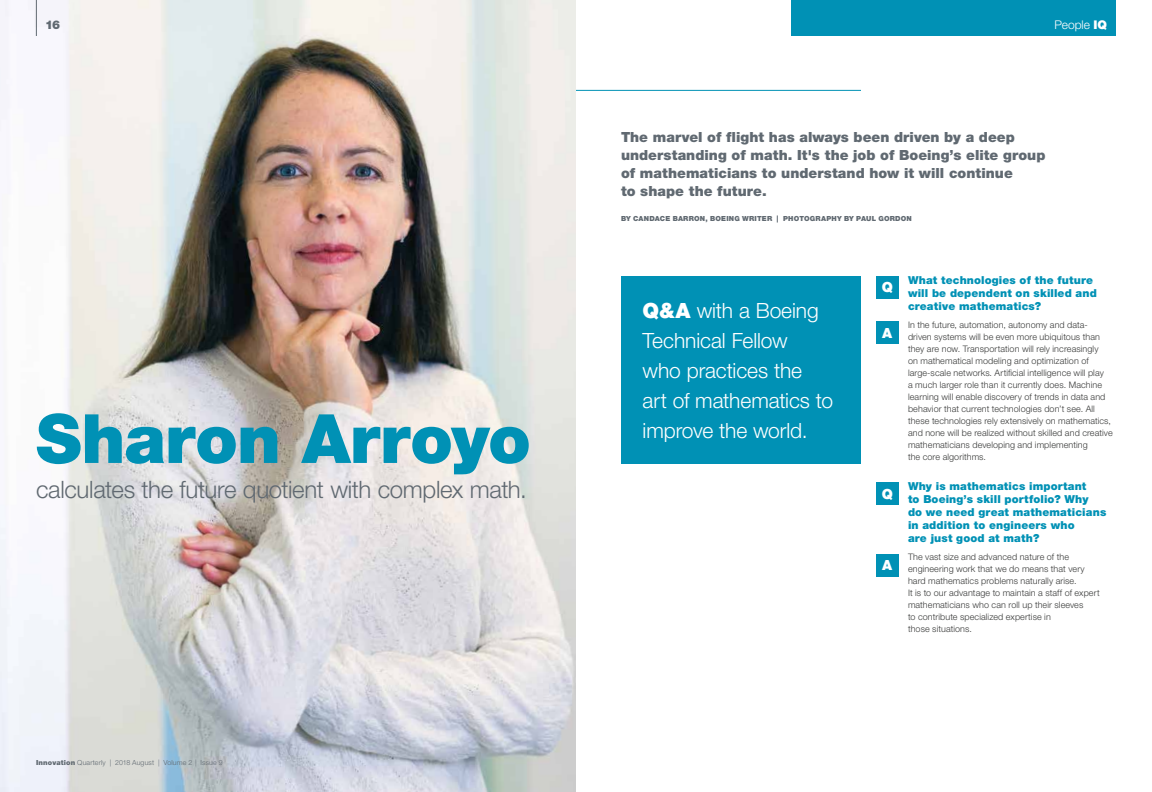
<style>
.page{position:relative;width:1152px;height:792px;background:#fff}
.page>*{position:absolute;margin:0;border:0;box-sizing:border-box;transform-origin:0 0}
.t1{font:900 68px "Helvetica Neue LT Std";letter-spacing:-.015em;color:#0091b5}
.t2{font:300 24px "Helvetica Neue LT Std";letter-spacing:-.015em;color:#606971}
.t3{font:300 21px/30px "Helvetica Neue LT Std";letter-spacing:-.005em;color:#fff}
.t4{font:900 14px/18px "Helvetica Neue LT Std";color:#606971}
.t5{font:900 14px "Helvetica Neue LT Std";color:#fff}
.t6{font:300 12px "Helvetica Neue LT Std";color:#fff}
.t7{font:900 12px "Helvetica Neue LT Std";color:#606971}
.t8{font:900 11px/13px "Helvetica Neue LT Std";letter-spacing:.01em;color:#0091b5}
.t9{font:300 9px/12px "Helvetica Neue LT Std";letter-spacing:.01em;color:#393a39}
.t10{font:900 7px "Helvetica Neue LT Std";letter-spacing:.025em;color:#606971}
.t11{font:300 7px "Helvetica Neue LT Std";letter-spacing:.02em;color:#606971}
.s1{font-weight:900}
</style>
<div class="page">
<img style="left:0;top:0;width:576px;height:792px">
<div style="left:791px;top:0;width:325px;height:36px;background:#0091b5"></div>
<div style="left:621px;top:276px;width:240px;height:188px;background:#0091b5"></div>
<hr style="left:576px;top:90px;width:285px;height:1px;background:#0091b5">
<hr style="left:36px;top:0;width:1px;height:36px;background:#606971">
<div style="left:876px;top:276px;width:22px;height:22px;background:#0091b5"></div>
<div style="left:876px;top:321px;width:22px;height:23px;background:#0091b5"></div>
<div style="left:876px;top:482px;width:22px;height:23px;background:#0091b5"></div>
<div style="left:876px;top:554px;width:22px;height:22px;background:#0091b5"></div>
<h3 class="t7" style="left:45px;top:17px;width:17px">16</h3>
<h1 class="t1" style="left:36px;top:398px;width:496px">Sharon Arroyo</h1>
<h2 class="t2" style="left:36px;top:475px;width:492px">calculates the future quotient with complex math.</h2>
<p class="t11" style="left:36px;top:758px;width:188px"><span class="s1">Innovation</span> Quarterly | 2018 August | Volume 2 | Issue 9</p>
<h3 class="t6" style="left:1054px;top:17px;width:54px">People <span class="s1">IQ</span></h3>
<h3 class="t4" style="left:621px;top:128px;width:426px">The marvel of flight has always been driven by a deep understanding of math. It's the job of Boeing’s elite group of mathematicians to understand how it will continue<br>to shape the future.</h3>
<p class="t10" style="left:621px;top:215px;width:292px">BY CANDACE BARRON, BOEING WRITER | PHOTOGRAPHY BY PAUL GORDON</p>
<h3 class="t3" style="left:643px;top:295px;width:192px"><span class="s1">Q&amp;A</span> with a Boeing<br>Technical Fellow<br>who practices the<br>art of mathematics to improve the world.</h3>
<h3 class="t5" style="left:882px;top:279px;width:13px">Q</h3>
<p class="t8" style="left:908px;top:274px;width:190px">What technologies of the future will be dependent on skilled and creative mathematics?</p>
<h3 class="t5" style="left:882px;top:324px;width:12px">A</h3>
<p class="t9" style="left:908px;top:318px;width:206px">In the future, automation, autonomy and data&shy;driven systems will be even more ubiquitous than they are now. Transportation will rely increasingly<br>on mathematical modeling and optimization of large-scale networks. Artificial intelligence will play<br>a much larger role than it currently does. Machine learning will enable discovery of trends in data and behavior that current technologies don’t see. All these technologies rely extensively on mathematics, and none will be realized without skilled and creative mathematicians developing and implementing<br>the core algorithms.</p>
<h3 class="t5" style="left:882px;top:485px;width:13px">Q</h3>
<p class="t8" style="left:908px;top:480px;width:200px">Why is mathematics important<br>to Boeing’s skill portfolio? Why<br>do we need great mathematicians in addition to engineers who<br>are just good at math?</p>
<h3 class="t5" style="left:882px;top:557px;width:12px">A</h3>
<p class="t9" style="left:908px;top:551px;width:193px">The vast size and advanced nature of the engineering work that we do means that very hard mathematics problems naturally arise.<br>It is to our advantage to maintain a staff of expert mathematicians who can roll up their sleeves<br>to contribute specialized expertise in<br>those situations.</p>
</div>
